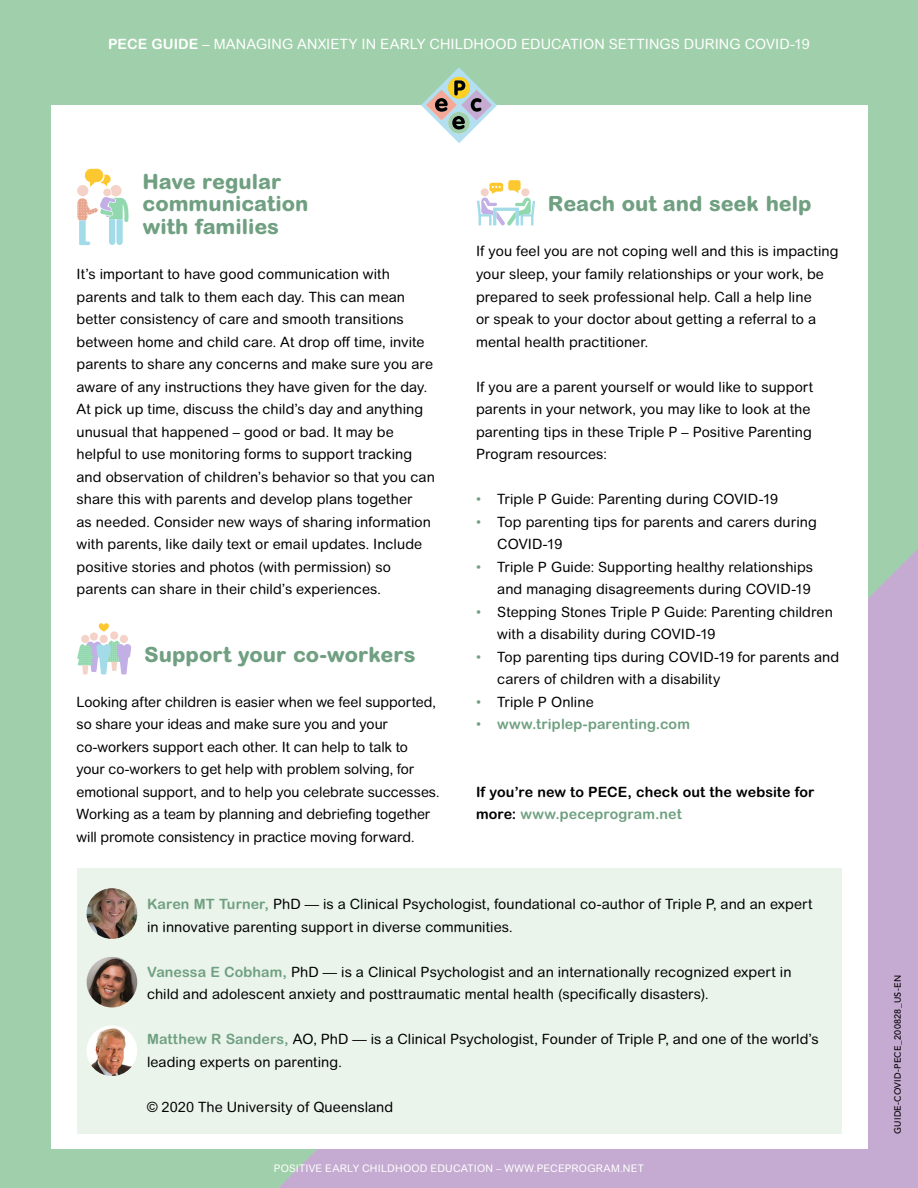
<style>
.page{position:relative;width:918px;height:1188px;background:#a0d0ab}
.page>*{position:absolute;margin:0;border:0;box-sizing:border-box;transform-origin:0 0}
.t1{font:800 21px/22.5px "Arial Rounded MT Pro";color:#70a081}
.t2{font:14.25px/22.5px "Arial Rounded MT Pro";letter-spacing:.005em;color:#000}
.t3{font:14.25px "Arial Rounded MT Pro";letter-spacing:.005em;color:#fff}
.t4{font:700 14.25px/22.5px "Arial Rounded MT Pro";letter-spacing:.005em;color:#000}
.t5{font:700 14.25px "Arial Rounded MT Pro";letter-spacing:.01em;color:#70a081}
.t6{font:10.5px "Arial Rounded MT Pro";letter-spacing:.02em;color:#fff}
.t7{font:500 9px "Avenir LT Pro";letter-spacing:.02em;color:#000}
.s1{font-weight:700}
.s2{color:#70a081}
.s3{font-weight:400}
.s4{font-weight:700;color:#70a081}
</style>
<div class="page">
<div style="left:279px;top:536px;width:639px;height:652px;background:#c5aad1"></div>
<div style="left:51px;top:105px;width:816px;height:1044px;background:#fff"></div>
<div style="left:77px;top:868px;width:764px;height:266px;background:#eaf4eb"></div>
<img style="left:87px;top:888px;width:50px;height:51px;border-radius:25px">
<img style="left:87px;top:957px;width:50px;height:50px;border-radius:25px">
<img style="left:87px;top:1025px;width:50px;height:51px;border-radius:25px">
<svg style="left:77px;top:169px;width:52px;height:76px"></svg>
<div style="left:90px;top:632px;width:8px;height:9px;background:#f4d2c7;border-radius:50%"></div>
<div style="left:110px;top:631px;width:8px;height:9px;background:#f4d2c7;border-radius:50%"></div>
<div style="left:81px;top:635px;width:8px;height:8px;background:#f4d2c7;border-radius:50%"></div>
<div style="left:100px;top:635px;width:8px;height:8px;background:#f4d2c7;border-radius:50%"></div>
<div style="left:120px;top:635px;width:8px;height:8px;background:#f4d2c7;border-radius:50%"></div>
<svg style="left:77px;top:641px;width:54px;height:33px"></svg>
<svg style="left:98px;top:623px;width:11px;height:9px"></svg>
<svg style="left:477px;top:180px;width:58px;height:45px"></svg>
<svg style="left:421px;top:67px;width:76px;height:76px"></svg>
<p class="t3" style="left:108px;top:36px;width:703px"><span class="s1">PECE GUIDE</span> – MANAGING ANXIETY IN EARLY CHILDHOOD EDUCATION SETTINGS DURING COVID-19</p>
<h1 class="t1" style="left:143px;top:171px;width:168px">Have regular communication with families</h1>
<p class="t2" style="left:77px;top:263px;width:360px">It’s important to have good communication with parents and talk to them each day. This can mean better consistency of care and smooth transitions between home and child care. At drop off time, invite parents to share any concerns and make sure you are aware of any instructions they have given for the day.<br>At pick up time, discuss the child’s day and anything unusual that happened – good or bad. It may be helpful to use monitoring forms to support tracking and observation of children’s behavior so that you can share this with parents and develop plans together<br>as needed. Consider new ways of sharing information with parents, like daily text or email updates. Include positive stories and photos (with permission) so parents can share in their child’s experiences.</p>
<h1 class="t1" style="left:144px;top:643px;width:273px">Support your co-workers</h1>
<p class="t2" style="left:77px;top:691px;width:364px">Looking after children is easier when we feel supported, so share your ideas and make sure you and your co-workers support each other. It can help to talk to your co-workers to get help with problem solving, for emotional support, and to help you celebrate successes.<br>Working as a team by planning and debriefing together will promote consistency in practice moving forward.</p>
<h1 class="t1" style="left:548px;top:193px;width:265px">Reach out and seek help</h1>
<p class="t2" style="left:476px;top:241px;width:364px">If you feel you are not coping well and this is impacting your sleep, your family relationships or your work, be prepared to seek professional help. Call a help line<br>or speak to your doctor about getting a referral to a mental health practitioner.</p>
<p class="t2" style="left:476px;top:376px;width:339px">If you are a parent yourself or would like to support parents in your network, you may like to look at the parenting tips in these Triple P – Positive Parenting Program resources:</p>
<p class="t2" style="left:476px;top:488px;width:304px"><span class="s2">•</span> Triple P Guide: Parenting during COVID-19</p>
<p class="t2" style="left:497px;top:511px;width:321px;text-indent:-21px"><span class="s2">•</span> Top parenting tips for parents and carers during<br>COVID-19</p>
<p class="t2" style="left:476px;top:556px;width:339px;text-align:right"><span class="s2">•</span> Triple P Guide: Supporting healthy relationships and managing disagreements during COVID-19</p>
<p class="t2" style="left:497px;top:601px;width:337px;text-indent:-21px"><span class="s2">•</span> Stepping Stones Triple P Guide: Parenting children with a disability during COVID-19</p>
<p class="t2" style="left:497px;top:646px;width:344px;text-indent:-21px"><span class="s2">•</span> Top parenting tips during COVID-19 for parents and carers of children with a disability</p>
<p class="t2" style="left:476px;top:691px;width:119px"><span class="s2">•</span> Triple P Online</p>
<p class="t5" style="left:476px;top:715px;width:216px"><span class="s3">•</span> www.triplep-parenting.com</p>
<p class="t4" style="left:476px;top:781px;width:340px">If you’re new to PECE, check out the website for more: <span class="s2">www.peceprogram.net</span></p>
<p class="t2" style="left:147px;top:893px;width:667px"><span class="s4">Karen MT Turner,</span> PhD — is a Clinical Psychologist, foundational co-author of Triple P, and an expert in innovative parenting support in diverse communities.</p>
<p class="t2" style="left:147px;top:961px;width:646px"><span class="s4">Vanessa E Cobham,</span> PhD — is a Clinical Psychologist and an internationally recognized expert in child and adolescent anxiety and posttraumatic mental health (specifically disasters).</p>
<p class="t2" style="left:147px;top:1028px;width:673px"><span class="s4">Matthew R Sanders,</span> AO, PhD — is a Clinical Psychologist, Founder of Triple P, and one of the world’s leading experts on parenting.</p>
<p class="t2" style="left:147px;top:1096px;width:248px">© 2020 The University of Queensland</p>
<p class="t6" style="left:274px;top:1163px;width:372px">POSITIVE EARLY CHILDHOOD EDUCATION – WWW.PECEPROGRAM.NET</p>
<p class="t7" style="left:893px;top:1134px;width:160px;rotate:-90deg">GUIDE-COVID-PECE_200828_US-EN</p>
</div>
